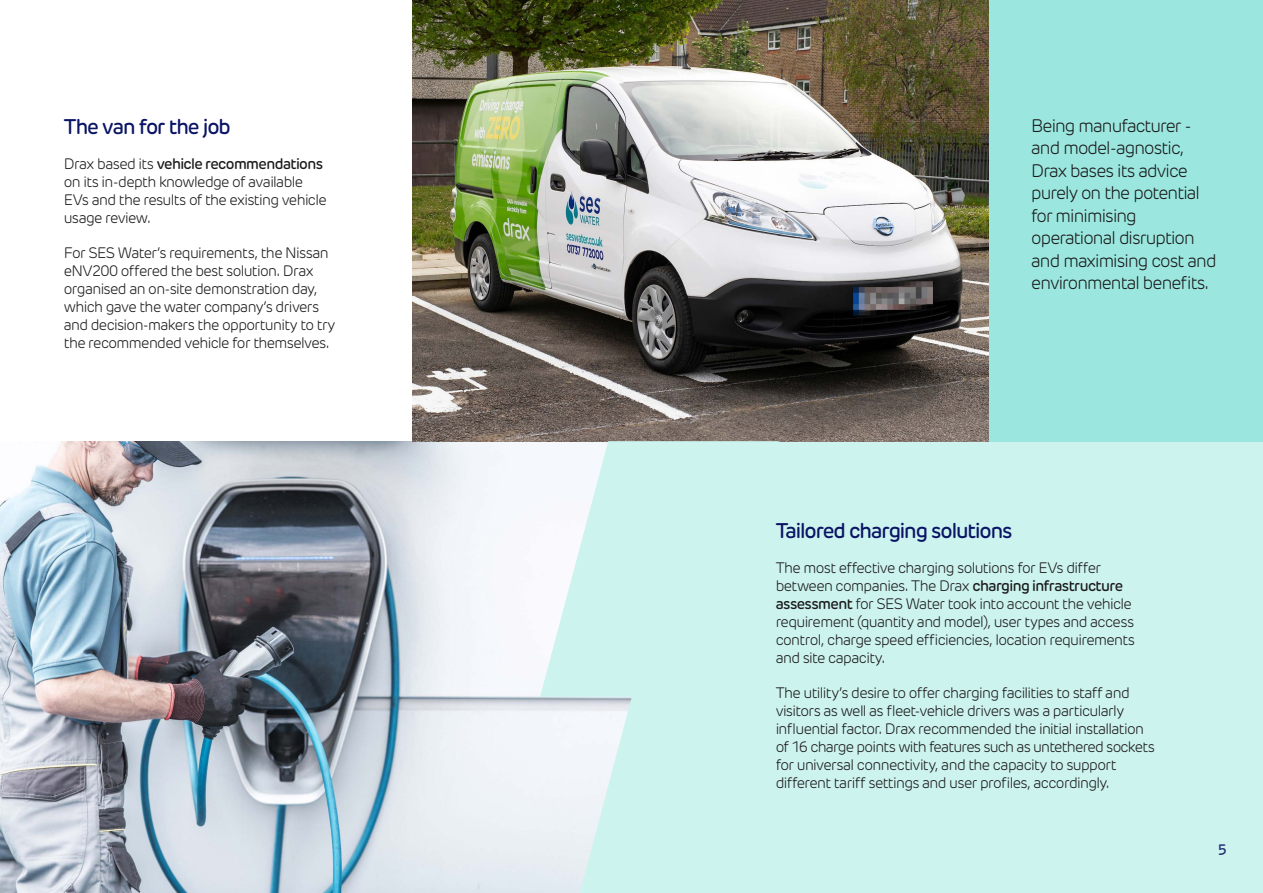
<style>
.page{position:relative;width:1263px;height:893px;background:#fff}
.page>*{position:absolute;margin:0;border:0;box-sizing:border-box;transform-origin:0 0}
.Subheading_1{font:500 21px "New Rubrik";letter-spacing:-.05em;color:#0a1464}
.t1{font:300 18px/22.5px "New Rubrik";letter-spacing:-.05em;color:#1a1a1a}
.Paragraph_1{font:300 15px/18px "New Rubrik";letter-spacing:-.04em;color:#1a1a1a}
.t2{font:500 15px "New Rubrik";color:#222c74}
.s1{font-weight:500}
</style>
<div class="page">
<img style="left:0;top:441px;width:540px;height:452px">
<div style="left:881px;top:441px;width:382px;height:452px;background:#cdf3ef"></div>
<img style="left:413px;top:0;width:577px;height:441px">
<div style="left:990px;top:0;width:273px;height:441px;background:#9be7df"></div>
<svg style="left:540px;top:441px;width:341px;height:452px;background:#d1f2f0"></svg>
<p class="Subheading_1" style="left:64px;top:114px;width:169px">The van for the job</p>
<p class="Paragraph_1" style="left:64px;top:155px;width:264px">Drax based its <span class="s1">vehicle recommendations </span>on its in-depth knowledge of available EVs and the results of the existing vehicle usage review.</p>
<p class="Paragraph_1" style="left:64px;top:244px;width:273px">For SES Water’s requirements, the Nissan eNV200 offered the best solution. Drax organised an on-site demonstration day, which gave the water company’s drivers and decision-makers the opportunity to try the recommended vehicle for themselves.</p>
<p class="t1" style="left:1031px;top:114px;width:187px">Being manufacturer - and model-agnostic,<br>Drax bases its advice purely on the potential for minimising operational disruption and maximising cost and environmental benefits.</p>
<p class="Subheading_1" style="left:776px;top:518px;width:238px">Tailored charging solutions</p>
<p class="Paragraph_1" style="left:776px;top:559px;width:361px">The most effective charging solutions for EVs differ between companies. The Drax <span class="s1">charging infrastructure assessment</span> for SES Water took into account the vehicle requirement (quantity and model), user types and access control, charge speed efficiencies, location requirements and site capacity.</p>
<p class="Paragraph_1" style="left:776px;top:684px;width:381px">The utility’s desire to offer charging facilities to staff and visitors as well as fleet-vehicle drivers was a particularly influential factor. Drax recommended the initial installation of 16 charge points with features such as untethered sockets for universal connectivity, and the capacity to support different tariff settings and user profiles, accordingly.</p>
<p class="t2" style="left:1218px;top:840px;width:11px">5</p>
</div>
